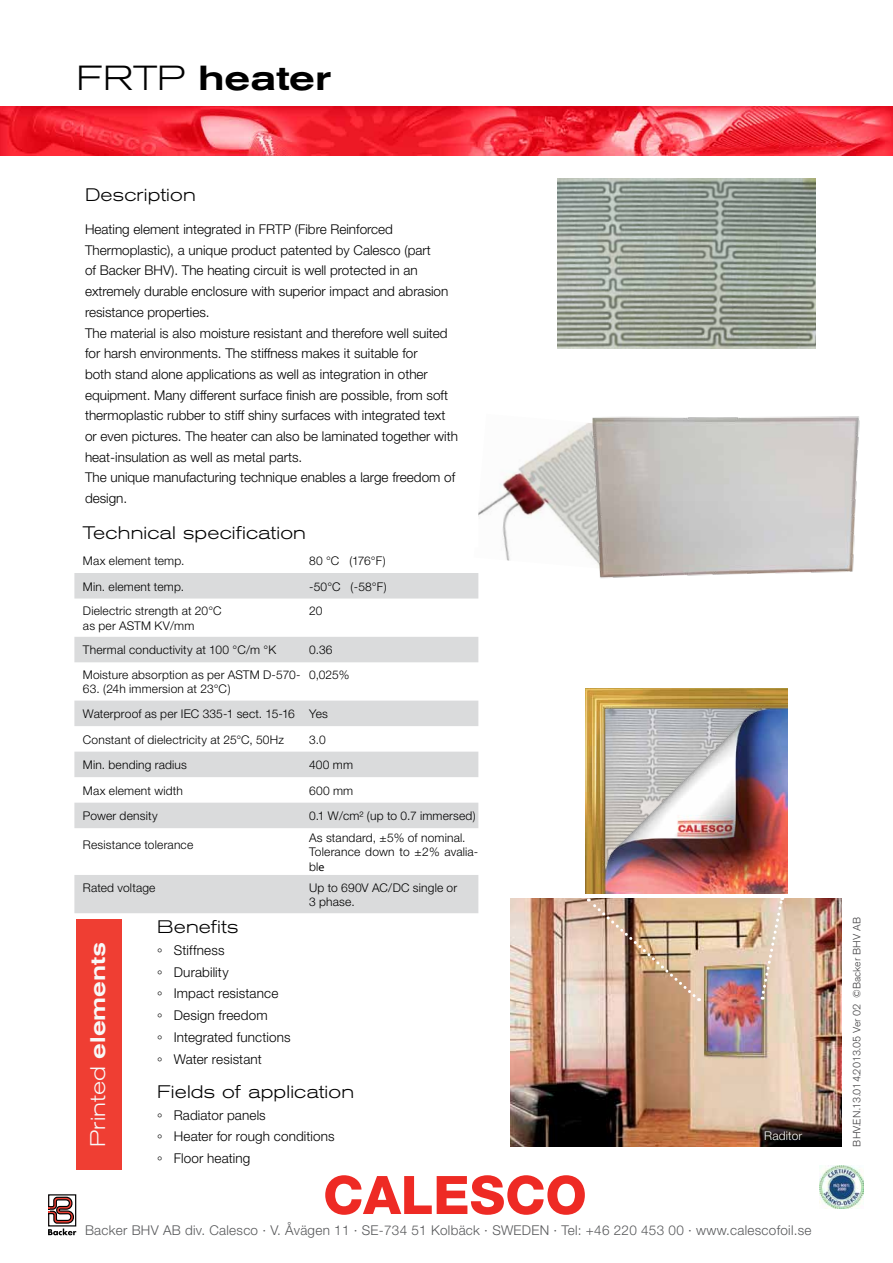
<style>
.page{position:relative;width:893px;height:1263px;background:#fff}
.page>*{position:absolute;margin:0;border:0;box-sizing:border-box;transform-origin:0 0}
.t1{font:500 expanded 34.5px "Akzidenz Grotesk BE";color:#000}
.t2{font:500 expanded 21px "Akzidenz Grotesk BE";color:#f8f9f9}
.t3{font:300 expanded 18px "Akzidenz Grotesk BE";letter-spacing:.01em;color:#000}
.t4{font:300 13.5px/20.7px "Helvetica Neue";color:#000}
.t5{font:300 13.5px "Helvetica Neue";letter-spacing:.02em;color:#58595b}
.t6{font:300 12px/14.4px "Helvetica Neue";letter-spacing:.015em;color:#000}
.t7{font:300 12px "Helvetica Neue";letter-spacing:.015em;color:#fff}
.t8{font:300 10.5px "Akzidenz Grotesk BE";color:#414042}
.s1{font-weight:300}
.s2{font-family:"Myriad Pro";font-weight:400}
</style>
<div class="page">
<img style="left:0;top:106px;width:893px;height:49px">
<img style="left:820px;top:1165px;width:43px;height:44px">
<svg style="left:325px;top:1175px;width:260px;height:40px"></svg>
<svg style="left:48px;top:1194px;width:29px;height:41px"></svg>
<div style="left:77px;top:919px;width:45px;height:250px;background:#ef3e33"></div>
<img style="left:478px;top:427px;width:103px;height:134px">
<img style="left:586px;top:688px;width:202px;height:205px">
<img style="left:511px;top:898px;width:331px;height:249px">
<img style="left:581px;top:416px;width:279px;height:163px">
<img style="left:557px;top:179px;width:258px;height:169px">
<img style="left:586px;top:898px;width:113px;height:103px">
<svg style="left:760px;top:898px;width:25px;height:102px;background:#dfccba"></svg>
<svg style="left:74px;top:573px;width:404px;height:340px"></svg>
<h1 class="t1" style="left:77px;top:58px;width:256px"><span class="s1">FRTP</span> heater</h1>
<h3 class="t3" style="left:85px;top:184px;width:112px">Description</h3>
<p class="t4" style="left:85px;top:219px;width:374px">Heating element integrated in FRTP (Fibre Reinforced Thermoplastic), a unique product patented by Calesco (part<br>of Backer BHV). The heating circuit is well protected in an extremely durable enclosure with superior impact and abrasion resistance properties.<br>The material is also moisture resistant and therefore well suited for harsh environments. The stiffness makes it suitable for<br>both stand alone applications as well as integration in other equipment. Many different surface finish are possible, from soft thermoplastic rubber to stiff shiny surfaces with integrated text or even pictures. The heater can also be laminated together with heat-insulation as well as metal parts.<br>The unique manufacturing technique enables a large freedom of design.</p>
<h3 class="t3" style="left:83px;top:523px;width:225px">Technical specification</h3>
<p class="t6" style="left:83px;top:553px;width:103px">Max element temp.</p>
<p class="t6" style="left:309px;top:553px;width:78px">80 °C (176°F)</p>
<p class="t6" style="left:83px;top:579px;width:103px">Min. element temp.</p>
<p class="t6" style="left:309px;top:579px;width:79px">-50°C (-58°F)</p>
<p class="t6" style="left:83px;top:603px;width:140px">Dielectric strength at 20°C as per ASTM KV/mm</p>
<p class="t6" style="left:309px;top:603px;width:15px">20</p>
<p class="t6" style="left:83px;top:642px;width:195px">Thermal conductivity at 100 °C/m °K</p>
<p class="t6" style="left:309px;top:642px;width:25px">0.36</p>
<p class="t6" style="left:83px;top:667px;width:219px">Moisture absorption as per ASTM D-570-</p>
<p class="t6" style="left:83px;top:682px;width:149px">63. (24h immersion at 23°C)</p>
<p class="t6" style="left:309px;top:667px;width:42px">0,025%</p>
<p class="t6" style="left:83px;top:701px;width:246px;line-height:25.5px">Waterproof as per IEC 335-1 sect. 15-16 Yes<br>Constant of dielectricity at 25°C, 50Hz</p>
<p class="t6" style="left:309px;top:732px;width:18px">3.0</p>
<p class="t6" style="left:83px;top:757px;width:105px">Min. bending radius</p>
<p class="t6" style="left:309px;top:757px;width:45px">400 mm</p>
<p class="t6" style="left:83px;top:783px;width:102px">Max element width</p>
<p class="t6" style="left:309px;top:783px;width:46px">600 mm</p>
<p class="t6" style="left:83px;top:808px;width:76px">Power density</p>
<p class="t6" style="left:309px;top:808px;width:168px">0.1 W/cm² (up to 0.7 immersed)</p>
<p class="t6" style="left:83px;top:837px;width:112px">Resistance tolerance</p>
<p class="t6" style="left:309px;top:830px;width:171px">As standard, ±5% of nominal.<br>Tolerance down to ±2% avalia&shy;bl<span class="s2">e</span></p>
<p class="t6" style="left:83px;top:880px;width:74px">Rated voltage</p>
<p class="t6" style="left:309px;top:880px;width:150px">Up to 690V AC/DC single or<br>3 phase.</p>
<h2 class="t2" style="left:86px;top:1146px;width:206px;rotate:-90deg"><span class="s1">Printed</span> elements</h2>
<h3 class="t3" style="left:157px;top:917px;width:83px">Benefits</h3>
<p class="t4" style="left:157px;top:939px;width:135px;line-height:21.8px">° Stiffness<br>° Durability<br>° Impact resistance<br>° Design freedom<br>° Integrated functions ° Water resistant</p>
<h3 class="t3" style="left:157px;top:1081px;width:198px">Fields of application</h3>
<p class="t4" style="left:157px;top:1104px;width:179px;line-height:21.8px">° Radiator panels<br>° Heater for rough conditions ° Floor heating</p>
<p class="t7" style="left:764px;top:1129px;width:40px">Raditor</p>
<p class="t5" style="left:85px;top:1222px;width:728px">Backer BHV AB div. Calesco · V. Åvägen 11 · SE-734 51 Kolbäck · SWEDEN · Tel: +46 220 453 00 · www.calescofoil.se</p>
<p class="t8" style="left:851px;top:1147px;width:231px;rotate:-90deg">BHV.EN.13.014.2013.05 Ver 02 ©Backer BHV AB</p>
</div>
